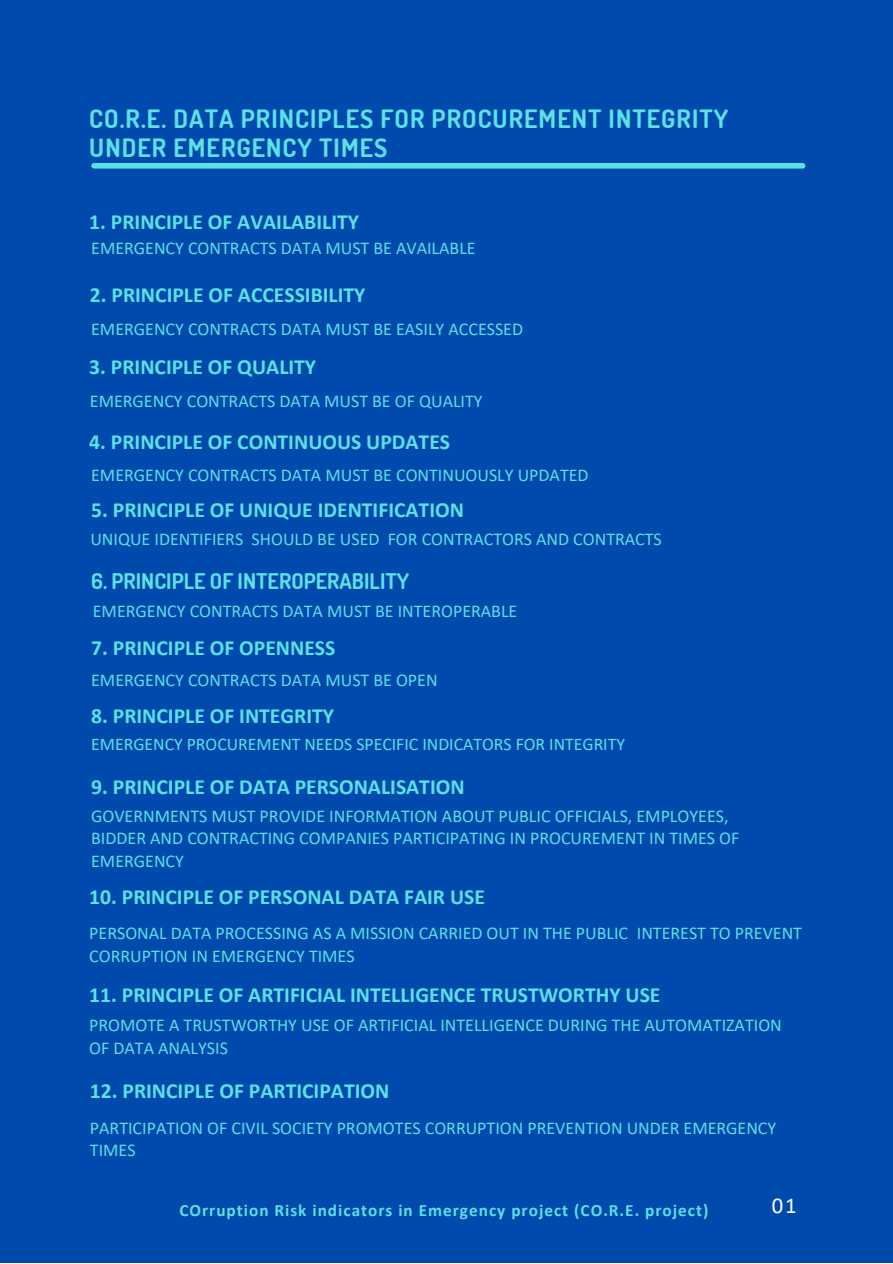
<style>
.page{position:relative;width:893px;height:1264px;background:#fff}
.page>*{position:absolute;margin:0;border:0;box-sizing:border-box;transform-origin:0 0}
.t1{font:700 25.35px/29.2px "Dosis";letter-spacing:.04em;color:#5ce1e6}
.t2{font:22.65px "Calibri";color:#fff}
.t3{font:700 21.6px "Calibri";color:#5ce1e6}
.t4{font:700 21.6px "Dosis";color:#5ce1e6}
.t5{font:18px/22.5px "Calibri";color:#5ce1e6}
.t6{font:17.7px "Calibri";color:#5ce1e6}
.t7{font:700 17.25px "Calibri";letter-spacing:.06em;color:#5ce1e6}
</style>
<div class="page">
<div style="left:0;top:0;width:892px;height:1262px;background:#004aad"></div>
<div style="left:94px;top:163px;width:708px;height:5px;background:#5ce1e6"></div>
<p class="t1" style="left:89px;top:103px;width:640px">CO.R.E. DATA PRINCIPLES FOR PROCUREMENT INTEGRITY<br>UNDER EMERGENCY TIMES</p>
<p class="t3" style="left:89px;top:213px;width:271px">1. PRINCIPLE OF AVAILABILITY</p>
<p class="t5" style="left:91px;top:238px;width:386px">EMERGENCY CONTRACTS DATA MUST BE AVAILABLE</p>
<p class="t3" style="left:90px;top:286px;width:277px">2. PRINCIPLE OF ACCESSIBILITY</p>
<p class="t5" style="left:91px;top:319px;width:433px">EMERGENCY CONTRACTS DATA MUST BE EASILY ACCESSED</p>
<p class="t3" style="left:89px;top:358px;width:228px">3. PRINCIPLE OF QUALITY</p>
<p class="t5" style="left:90px;top:391px;width:394px">EMERGENCY CONTRACTS DATA MUST BE OF QUALITY</p>
<p class="t3" style="left:89px;top:433px;width:362px">4. PRINCIPLE OF CONTINUOUS UPDATES</p>
<p class="t5" style="left:91px;top:465px;width:499px">EMERGENCY CONTRACTS DATA MUST BE CONTINUOUSLY UPDATED</p>
<p class="t3" style="left:91px;top:501px;width:374px">5. PRINCIPLE OF UNIQUE IDENTIFICATION</p>
<p class="t5" style="left:90px;top:529px;width:573px">UNIQUE IDENTIFIERS SHOULD BE USED FOR CONTRACTORS AND CONTRACTS</p>
<p class="t4" style="left:91px;top:566px;width:319px">6. PRINCIPLE OF INTEROPERABILITY</p>
<p class="t5" style="left:93px;top:601px;width:426px">EMERGENCY CONTRACTS DATA MUST BE INTEROPERABLE</p>
<p class="t3" style="left:91px;top:638px;width:246px">7. PRINCIPLE OF OPENNESS</p>
<p class="t5" style="left:91px;top:670px;width:348px">EMERGENCY CONTRACTS DATA MUST BE OPEN</p>
<p class="t3" style="left:91px;top:706px;width:244px">8. PRINCIPLE OF INTEGRITY</p>
<p class="t6" style="left:91px;top:736px;width:535px">EMERGENCY PROCUREMENT NEEDS SPECIFIC INDICATORS FOR INTEGRITY</p>
<p class="t3" style="left:91px;top:777px;width:375px">9. PRINCIPLE OF DATA PERSONALISATION</p>
<p class="t5" style="left:91px;top:806px;width:649px">GOVERNMENTS MUST PROVIDE INFORMATION ABOUT PUBLIC OFFICIALS, EMPLOYEES,<br>BIDDER AND CONTRACTING COMPANIES PARTICIPATING IN PROCUREMENT IN TIMES OF<br>EMERGENCY</p>
<p class="t3" style="left:89px;top:887px;width:397px">10. PRINCIPLE OF PERSONAL DATA FAIR USE</p>
<p class="t5" style="left:89px;top:923px;width:714px">PERSONAL DATA PROCESSING AS A MISSION CARRIED OUT IN THE PUBLIC INTEREST TO PREVENT</p>
<p class="t5" style="left:89px;top:945px;width:267px">CORRUPTION IN EMERGENCY TIMES</p>
<p class="t3" style="left:89px;top:985px;width:572px">11. PRINCIPLE OF ARTIFICIAL INTELLIGENCE TRUSTWORTHY USE</p>
<p class="t5" style="left:89px;top:1015px;width:694px">PROMOTE A TRUSTWORTHY USE OF ARTIFICIAL INTELLIGENCE DURING THE AUTOMATIZATION</p>
<p class="t5" style="left:89px;top:1038px;width:140px">OF DATA ANALYSIS</p>
<p class="t3" style="left:90px;top:1081px;width:301px">12. PRINCIPLE OF PARTICIPATION</p>
<p class="t5" style="left:90px;top:1117px;width:687px">PARTICIPATION OF CIVIL SOCIETY PROMOTES CORRUPTION PREVENTION UNDER EMERGENCY<br>TIMES</p>
<p class="t7" style="left:179px;top:1202px;width:530px">COrruption Risk indicators in Emergency project (CO.R.E. project)</p>
<p class="t2" style="left:771px;top:1195px;width:26px">01</p>
</div>
